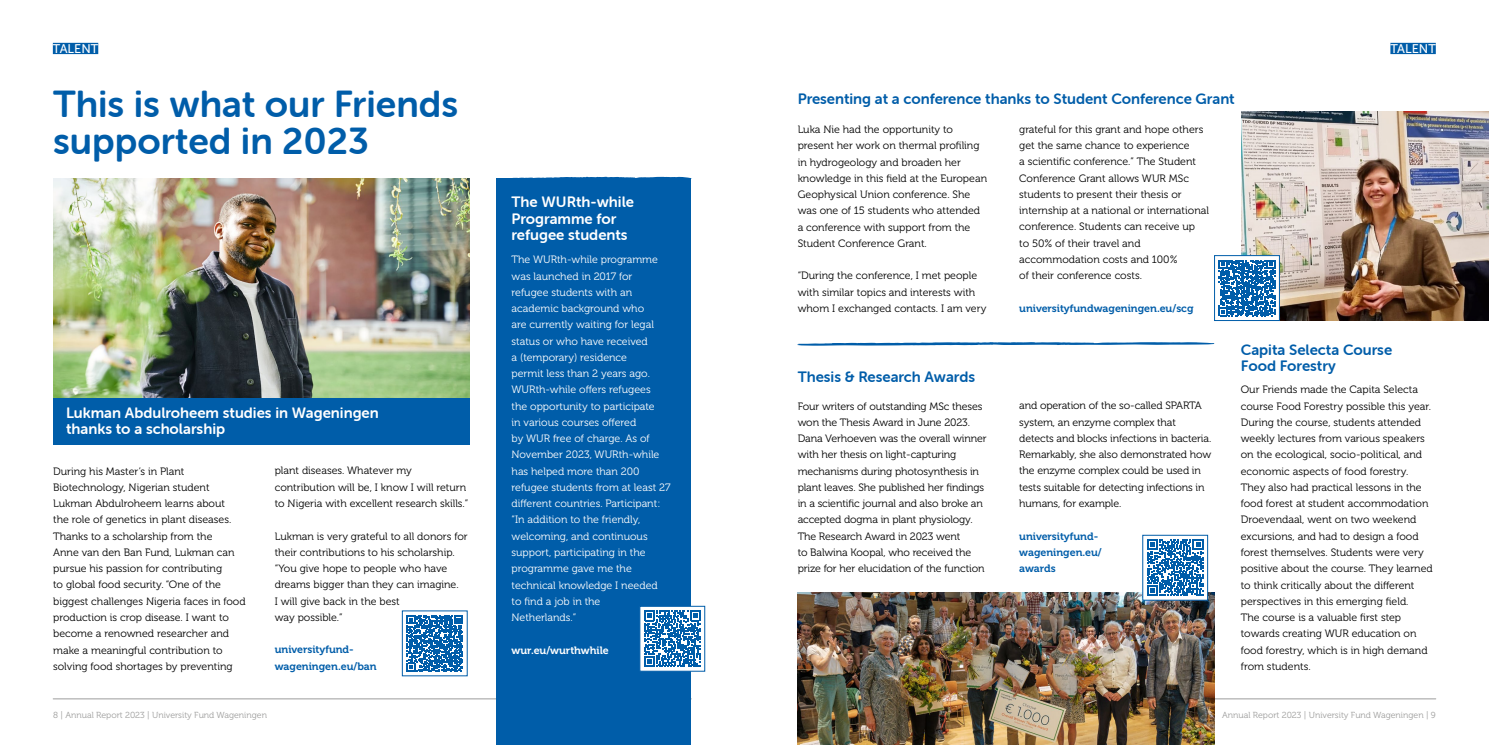
<style>
.page{position:relative;width:1489px;height:745px;background:#fff}
.page>*{position:absolute;margin:0;border:0;box-sizing:border-box;transform-origin:0 0}
.t1{font:37.5px/37.5px "Museo Sans Rounded 700";color:#005da9}
.t2{font:15px/16.2px "Museo Sans Rounded 700";color:#005da9}
.t3{font:15px/16.2px "Museo Sans Rounded 700";color:#fff}
.t4{font:12.5px "Museo Sans 500";color:#fff}
.t5{font:10.62px/16.2px "Museo 300";color:#000}
.t6{font:10.62px/16.2px "Museo 300";color:#fff}
.t7{font:10.62px/16.2px "Museo 700";color:#005da9}
.t8{font:10.62px "Museo 700";color:#fff}
.t9{font:8.75px "Museo 300";color:#9d9d9c}
</style>
<div class="page">
<img style="left:53px;top:178px;width:416px;height:220px">
<div style="left:496px;top:179px;width:195px;height:565px;background:#005da9"></div>
<div style="left:53px;top:398px;width:416px;height:46px;background:#005da9"></div>
<div style="left:53px;top:43px;width:45px;height:11px;background:#005da9"></div>
<svg style="left:797px;top:342px;width:417px;height:3px"></svg>
<svg style="left:496px;top:177px;width:195px;height:2px"></svg>
<div style="left:639px;top:605px;width:66px;height:66px;background:#fff;border:1px solid #005da9"></div>
<svg style="left:644px;top:610px;width:56px;height:56px"></svg>
<img style="left:1241px;top:111px;width:247px;height:209px">
<svg style="left:1214px;top:255px;width:65px;height:65px"></svg>
<svg style="left:406px;top:615px;width:57px;height:56px"></svg>
<svg style="left:1218px;top:260px;width:56px;height:56px"></svg>
<div style="left:1390px;top:43px;width:45px;height:11px;background:#005da9"></div>
<hr style="left:797px;top:698px;width:638px;height:1px;background:#9d9d9c">
<hr style="left:53px;top:698px;width:638px;height:1px;background:#9d9d9c">
<div style="left:496px;top:689px;width:195px;height:19px;background:#005da9"></div>
<img style="left:797px;top:592px;width:417px;height:152px">
<div style="left:1142px;top:534px;width:65px;height:66px;background:linear-gradient(to right,#fff,#fff)"></div>
<svg style="left:1147px;top:539px;width:56px;height:56px"></svg>
<p class="t4" style="left:53px;top:42px;width:47px">TALENT</p>
<h1 class="t1" style="left:53px;top:85px;width:406px">This is what our Friends supported in 2023</h1>
<h2 class="t3" style="left:66px;top:404px;width:314px">Lukman Abdulroheem studies in Wageningen thanks to a scholarship</h2>
<p class="t5" style="left:53px;top:462px;width:194px">During his Master’s in Plant Biotechnology, Nigerian student Lukman Abdulroheem learns about<br>the role of genetics in plant diseases.<br>Thanks to a scholarship from the<br>Anne van den Ban Fund, Lukman can pursue his passion for contributing<br>to global food security. “One of the biggest challenges Nigeria faces in food production is crop disease. I want to become a renowned researcher and make a meaningful contribution to solving food shortages by preventing</p>
<p class="t5" style="left:275px;top:462px;width:195px">plant diseases. Whatever my contribution will be, I know I will return to Nigeria with excellent research skills.”</p>
<p class="t5" style="left:275px;top:527px;width:194px">Lukman is very grateful to all donors for their contributions to his scholarship. “You give hope to people who have dreams bigger than they can imagine.<br>I will give back in the best<br>way possible.”</p>
<p class="t7" style="left:275px;top:641px;width:103px">universityfund&shy;wageningen.eu/ban</p>
<h2 class="t3" style="left:511px;top:194px;width:124px">The WURth-while<br>Programme for refugee students</h2>
<p class="t6" style="left:511px;top:251px;width:160px">The WURth-while programme was launched in 2017 for refugee students with an academic background who<br>are currently waiting for legal status or who have received<br>a (temporary) residence<br>permit less than 2 years ago.<br>WURth-while offers refugees<br>the opportunity to participate<br>in various courses offered<br>by WUR free of charge. As of<br>November 2023, WURth-while has helped more than 200 refugee students from at least 27 different countries. Participant: “In addition to the friendly, welcoming, and continuous support, participating in the programme gave me the technical knowledge I needed<br>to find a job in the<br>Netherlands.”</p>
<p class="t8" style="left:511px;top:643px;width:99px">wur.eu/wurthwhile</p>
<h2 class="t2" style="left:797px;top:91px;width:438px">Presenting at a conference thanks to Student Conference Grant</h2>
<p class="t5" style="left:797px;top:121px;width:191px">Luka Nie had the opportunity to present her work on thermal profiling in hydrogeology and broaden her knowledge in this field at the European Geophysical Union conference. She was one of 15 students who attended a conference with support from the Student Conference Grant.</p>
<p class="t5" style="left:797px;top:268px;width:190px">“During the conference, I met people with similar topics and interests with whom I exchanged contacts. I am very</p>
<p class="t5" style="left:1019px;top:121px;width:191px">grateful for this grant and hope others get the same chance to experience<br>a scientific conference.” The Student Conference Grant allows WUR MSc students to present their thesis or internship at a national or international conference. Students can receive up<br>to 50% of their travel and accommodation costs and 100%<br>of their conference costs.</p>
<p class="t7" style="left:1019px;top:300px;width:176px">universityfundwageningen.eu/scg</p>
<p class="t4" style="left:1390px;top:42px;width:47px">TALENT</p>
<h2 class="t2" style="left:797px;top:368px;width:179px">Thesis &amp; Research Awards</h2>
<p class="t5" style="left:797px;top:398px;width:190px">Four writers of outstanding MSc theses won the Thesis Award in June 2023.<br>Dana Verhoeven was the overall winner with her thesis on light-capturing mechanisms during photosynthesis in plant leaves. She published her findings in a scientific journal and also broke an accepted dogma in plant physiology.<br>The Research Award in 2023 went<br>to Balwina Koopal, who received the prize for her elucidation of the function</p>
<p class="t5" style="left:1019px;top:397px;width:194px">and operation of the so-called SPARTA system, an enzyme complex that detects and blocks infections in bacteria.<br>Remarkably, she also demonstrated how the enzyme complex could be used in tests suitable for detecting infections in humans, for example.</p>
<p class="t7" style="left:1019px;top:527px;width:84px">universityfund&shy;wageningen.eu/ awards</p>
<h2 class="t2" style="left:1240px;top:341px;width:153px">Capita Selecta Course<br>Food Forestry</h2>
<p class="t5" style="left:1240px;top:381px;width:193px">Our Friends made the Capita Selecta course Food Forestry possible this year.<br>During the course, students attended weekly lectures from various speakers on the ecological, socio-political, and economic aspects of food forestry.<br>They also had practical lessons in the food forest at student accommodation Droevendaal, went on two weekend excursions, and had to design a food forest themselves. Students were very positive about the course. They learned to think critically about the different perspectives in this emerging field.<br>The course is a valuable first step towards creating WUR education on food forestry, which is in high demand from students.</p>
<p class="t9" style="left:53px;top:709px;width:215px">8 | Annual Report 2023 | University Fund Wageningen</p>
<p class="t9" style="left:1221px;top:709px;width:215px">Annual Report 2023 | University Fund Wageningen | 9</p>
</div>
